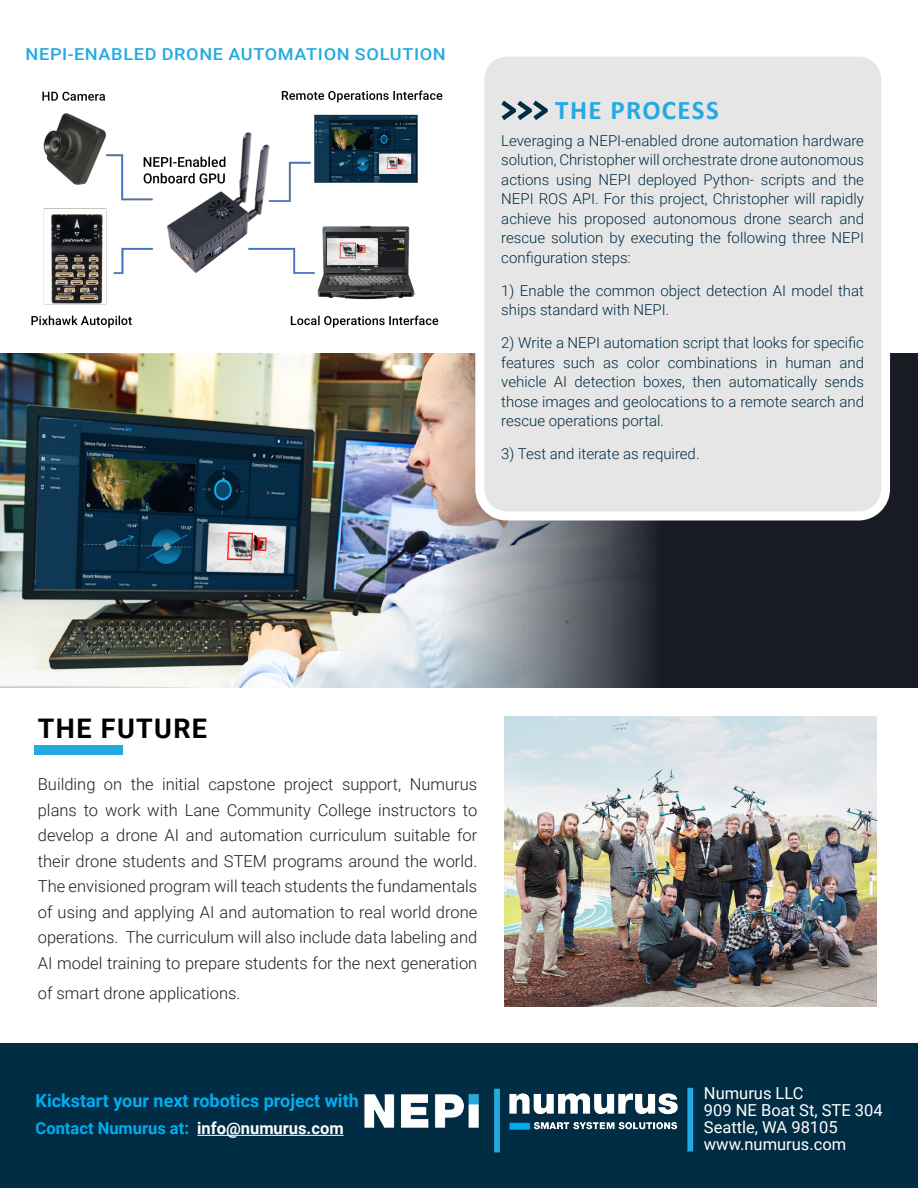
<style>
.page{position:relative;width:918px;height:1188px;background:#fff}
.page>*{position:absolute;margin:0;border:0;box-sizing:border-box;transform-origin:0 0}
.t1{font:700 27px "Calibri";letter-spacing:.05em;color:#24aae1}
.t2{font:700 27px "Roboto";letter-spacing:.05em;color:#000}
.t3{font:700 18px "Roboto";color:#00aeef}
.t4{font:300 16.5px/25.5px "Roboto";color:#231f20;text-align:justify}
.t5{font:16.5px "Roboto";color:#fff}
.t6{font:500 16.5px "Roboto";letter-spacing:.035em;color:#24aae1;scale:1.1 1}
.t7{font:700 16.5px "Roboto";color:#00aeef}
.t8{font:300 15px/19.5px "Roboto";color:#002c44;text-align:justify}
.s1{color:#fff}
</style>
<div class="page">
<div style="left:0;top:353px;width:918px;height:335px;background:#191b23"></div>
<img style="left:0;top:353px;width:678px;height:335px">
<div style="left:0;top:1043px;width:917px;height:145px;background:#002c44"></div>
<hr style="left:197px;top:1135px;width:147px;height:1px;background:#fff">
<svg style="left:687px;top:1088px;width:6px;height:64px"></svg>
<img style="left:509px;top:1093px;width:169px;height:37px">
<div style="left:34px;top:745px;width:89px;height:10px;background:#24aae1"></div>
<div style="left:480px;top:52px;width:406px;height:464px;background:#e6e6e6;border-radius:27px"></div>
<div style="left:475px;top:48px;width:415px;height:472px;border:9px solid #fff;border-radius:27px"></div>
<img style="left:504px;top:717px;width:373px;height:289px">
<svg style="left:501px;top:100px;width:47px;height:21px"></svg>
<img style="left:31px;top:90px;width:412px;height:238px">
<img style="left:364px;top:1094px;width:115px;height:34px">
<svg style="left:494px;top:1089px;width:6px;height:63px"></svg>
<p class="t6" style="left:26px;top:43px;width:384px">NEPI-ENABLED DRONE AUTOMATION SOLUTION</p>
<p class="t1" style="left:555px;top:91px;width:165px">THE PROCESS</p>
<p class="t8" style="left:501px;top:130px;width:364px">Leveraging a NEPI-enabled drone automation hardware solution, Christopher will orchestrate drone autonomous actions using NEPI deployed Python- scripts and the NEPI ROS API. For this project, Christopher will rapidly achieve his proposed autonomous drone search and rescue solution by executing the following three NEPI configuration steps:</p>
<p class="t8" style="left:501px;top:280px;width:364px">1) Enable the common object detection AI model that ships standard with NEPI.</p>
<p class="t8" style="left:501px;top:333px;width:364px">2) Write a NEPI automation script that looks for specific features such as color combinations in human and vehicle AI detection boxes, then automatically sends those images and geolocations to a remote search and rescue operations portal.</p>
<p class="t8" style="left:501px;top:444px;width:200px">3) Test and iterate as required.</p>
<p class="t2" style="left:38px;top:709px;width:171px">THE FUTURE</p>
<p class="t4" style="left:38px;top:771px;width:441px">Building on the initial capstone project support, Numurus plans to work with Lane Community College instructors to develop a drone AI and automation curriculum suitable for their drone students and STEM programs around the world.<br>The envisioned program will teach students the fundamentals of using and applying AI and automation to real world drone operations. The curriculum will also include data labeling and AI model training to prepare students for the next generation</p>
<p class="t4" style="left:38px;top:980px;width:204px">of smart drone applications.</p>
<p class="t3" style="left:36px;top:1088px;width:325px">Kickstart your next robotics project with</p>
<p class="t7" style="left:36px;top:1117px;width:309px">Contact Numurus at: <span class="s1">info@numurus.com</span></p>
<p class="t5" style="left:704px;top:1081px;width:101px">Numurus LLC</p>
<p class="t5" style="left:704px;top:1098px;width:180px">909 NE Boat St, STE 304</p>
<p class="t5" style="left:704px;top:1116px;width:135px">Seattle, WA 98105</p>
<p class="t5" style="left:704px;top:1133px;width:144px">www.numurus.com</p>
</div>
